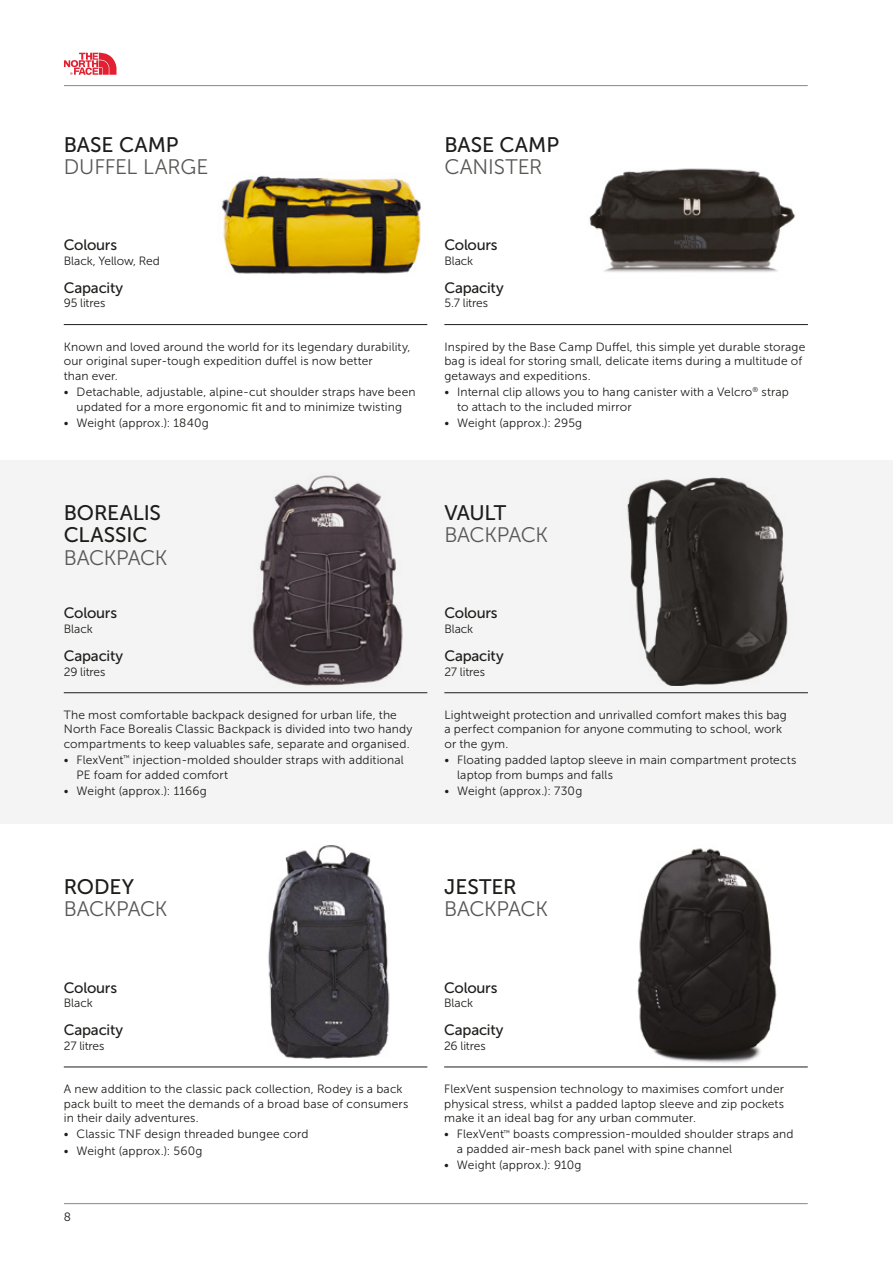
<style>
.page{position:relative;width:893px;height:1263px;background:#fff}
.page>*{position:absolute;margin:0;border:0;box-sizing:border-box;transform-origin:0 0}
.t1{font:21px "Museo Sans 300";letter-spacing:-.02em;color:#575756}
.t2{font:21px/22.5px "Museo Sans 500";letter-spacing:-.005em;color:#1d1d1b}
.t3{font:15px "Museo Sans 500";letter-spacing:-.015em;color:#1d1d1b}
.t4{font:12px/14.4px "Museo Sans 300";letter-spacing:.01em;color:#1d1d1b}
.t5{font:12px "Museo Sans 300";letter-spacing:-.015em;color:#1d1d1b}
</style>
<div class="page">
<hr style="left:64px;top:1203px;width:744px;height:1px;background:#878787">
<hr style="left:64px;top:85px;width:744px;height:1px;background:#878787">
<svg style="left:0;top:460px;width:893px;height:364px;fill:#f4f4f4"></svg>
<img style="left:268px;top:845px;width:122px;height:214px">
<hr style="left:64px;top:692px;width:363px;height:1px;background:#1d1d1b">
<hr style="left:444px;top:692px;width:364px;height:1px;background:#1d1d1b">
<hr style="left:64px;top:1067px;width:363px;height:1px;background:#1d1d1b">
<svg style="left:64px;top:52px;width:53px;height:23px"></svg>
<img style="left:221px;top:175px;width:200px;height:99px">
<img style="left:589px;top:168px;width:207px;height:104px">
<hr style="left:64px;top:324px;width:363px;height:1px;background:#1d1d1b">
<hr style="left:444px;top:324px;width:364px;height:1px;background:#1d1d1b">
<img style="left:624px;top:848px;width:168px;height:219px">
<hr style="left:444px;top:1067px;width:364px;height:1px;background:#1d1d1b">
<h1 class="t2" style="left:64px;top:133px;width:116px">BASE CAMP</h1>
<h1 class="t1" style="left:64px;top:156px;width:146px">DUFFEL LARGE</h1>
<h1 class="t2" style="left:444px;top:133px;width:116px">BASE CAMP</h1>
<h1 class="t1" style="left:444px;top:156px;width:100px">CANISTER</h1>
<p class="t3" style="left:64px;top:237px;width:55px">Colours</p>
<p class="t5" style="left:64px;top:254px;width:98px">Black, Yellow, Red</p>
<p class="t3" style="left:444px;top:237px;width:55px">Colours</p>
<p class="t4" style="left:444px;top:253px;width:30px">Black</p>
<p class="t3" style="left:64px;top:280px;width:61px">Capacity</p>
<p class="t5" style="left:64px;top:297px;width:43px">95 litres</p>
<p class="t3" style="left:444px;top:280px;width:61px">Capacity</p>
<p class="t4" style="left:444px;top:296px;width:45px">5.7 litres</p>
<p class="t4" style="left:64px;top:339px;width:348px">Known and loved around the world for its legendary durability, our original super-tough expedition duffel is now better<br>than ever.</p>
<p class="t4" style="left:64px;top:385px;width:353px;text-align:center">• Detachable, adjustable, alpine-cut shoulder straps have been updated for a more ergonomic fit and to minimize twisting</p>
<p class="t4" style="left:64px;top:416px;width:147px">• Weight (approx.): 1840g</p>
<p class="t4" style="left:444px;top:339px;width:362px">Inspired by the Base Camp Duffel, this simple yet durable storage bag is ideal for storing small, delicate items during a multitude of getaways and expeditions.</p>
<p class="t4" style="left:457px;top:385px;width:333px;text-indent:-13px">• Internal clip allows you to hang canister with a Velcro<sup>®</sup> strap to attach to the included mirror</p>
<p class="t4" style="left:444px;top:416px;width:139px">• Weight (approx.): 295g</p>
<h1 class="t2" style="left:64px;top:501px;width:99px">BOREALIS<br>CLASSIC</h1>
<h1 class="t1" style="left:64px;top:546px;width:105px">BACKPACK</h1>
<p class="t3" style="left:64px;top:605px;width:55px">Colours</p>
<p class="t4" style="left:64px;top:622px;width:30px">Black</p>
<p class="t3" style="left:64px;top:648px;width:61px">Capacity</p>
<p class="t5" style="left:64px;top:665px;width:43px">29 litres</p>
<p class="t4" style="left:64px;top:708px;width:350px">The most comfortable backpack designed for urban life, the<br>North Face Borealis Classic Backpack is divided into two handy compartments to keep valuables safe, separate and organised.</p>
<p class="t4" style="left:77px;top:753px;width:329px;text-indent:-13px">• FlexVent<sup>™</sup> injection-molded shoulder straps with additional<br>PE foam for added comfort</p>
<p class="t4" style="left:64px;top:784px;width:144px">• Weight (approx.): 1166g</p>
<h1 class="t2" style="left:444px;top:501px;width:63px">VAULT</h1>
<h1 class="t1" style="left:444px;top:524px;width:105px">BACKPACK</h1>
<p class="t3" style="left:444px;top:605px;width:55px">Colours</p>
<p class="t4" style="left:444px;top:622px;width:30px">Black</p>
<p class="t3" style="left:444px;top:648px;width:61px">Capacity</p>
<p class="t5" style="left:444px;top:665px;width:42px">27 litres</p>
<p class="t4" style="left:444px;top:708px;width:344px">Lightweight protection and unrivalled comfort makes this bag a perfect companion for anyone commuting to school, work or the gym.</p>
<p class="t4" style="left:457px;top:753px;width:341px;text-indent:-13px">• Floating padded laptop sleeve in main compartment protects laptop from bumps and falls</p>
<p class="t4" style="left:444px;top:784px;width:139px">• Weight (approx.): 730g</p>
<h1 class="t2" style="left:64px;top:875px;width:72px">RODEY</h1>
<h1 class="t1" style="left:64px;top:898px;width:105px">BACKPACK</h1>
<h1 class="t2" style="left:444px;top:875px;width:74px">JESTER</h1>
<h1 class="t1" style="left:444px;top:898px;width:105px">BACKPACK</h1>
<p class="t3" style="left:64px;top:979px;width:55px">Colours</p>
<p class="t4" style="left:64px;top:996px;width:30px">Black</p>
<p class="t3" style="left:444px;top:979px;width:55px">Colours</p>
<p class="t4" style="left:444px;top:996px;width:30px">Black</p>
<p class="t3" style="left:64px;top:1022px;width:61px">Capacity</p>
<p class="t5" style="left:64px;top:1039px;width:42px">27 litres</p>
<p class="t3" style="left:444px;top:1022px;width:61px">Capacity</p>
<p class="t5" style="left:444px;top:1039px;width:43px">26 litres</p>
<p class="t4" style="left:64px;top:1082px;width:346px">A new addition to the classic pack collection, Rodey is a back pack built to meet the demands of a broad base of consumers in their daily adventures.</p>
<p class="t4" style="left:64px;top:1127px;width:246px">• Classic TNF design threaded bungee cord</p>
<p class="t4" style="left:64px;top:1144px;width:140px">• Weight (approx.): 560g</p>
<p class="t4" style="left:444px;top:1082px;width:342px;text-align:justify">FlexVent suspension technology to maximises comfort under physical stress, whilst a padded laptop sleeve and zip pockets make it an ideal bag for any urban commuter.</p>
<p class="t4" style="left:457px;top:1127px;width:338px;text-indent:-13px">• FlexVent<sup>™</sup> boasts compression-moulded shoulder straps and a padded air-mesh back panel with spine channel</p>
<p class="t4" style="left:444px;top:1158px;width:139px">• Weight (approx.): 910g</p>
<p class="t4" style="left:64px;top:1210px;width:9px">8</p>
</div>
